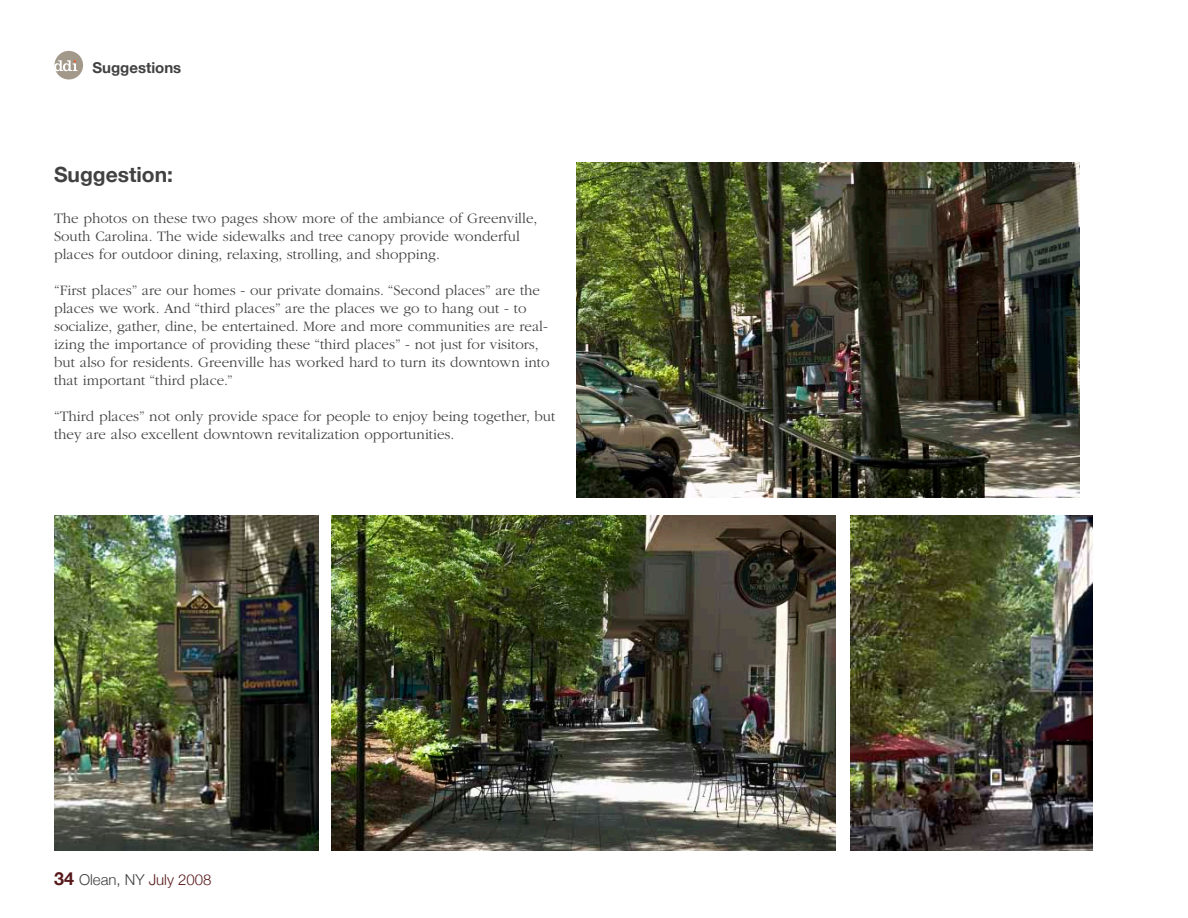
<style>
.page{position:relative;width:1188px;height:918px;background:#fff}
.page>*{position:absolute;margin:0;border:0;box-sizing:border-box;transform-origin:0 0}
.t1{font:700 21px "Helvetica Neue";color:#414142}
.t2{font:300 15px/18px "ITC Garamond Std";color:#414142}
.t3{font:300 15px "Helvetica Neue";color:#414142}
.t4{font:700 15px "Helvetica Neue";color:#414142}
.s1{font-weight:700;font-size:18px;color:#57181a}
.s2{color:#57181a}
</style>
<div class="page">
<div style="left:55px;top:51px;width:28px;height:29px;background:#a2998b;border-radius:50%"></div>
<svg style="left:54px;top:60px;width:23px;height:11px"></svg>
<img style="left:576px;top:162px;width:504px;height:335px">
<img style="left:54px;top:515px;width:264px;height:335px">
<img style="left:331px;top:515px;width:504px;height:335px">
<img style="left:850px;top:515px;width:243px;height:335px">
<p class="t4" style="left:92px;top:59px;width:90px">Suggestions</p>
<h1 class="t1" style="left:54px;top:162px;width:121px">Suggestion:</h1>
<p class="t2" style="left:54px;top:209px;width:485px">The photos on these two pages show more of the ambiance of Greenville,<br>South Carolina. The wide sidewalks and tree canopy provide wonderful places for outdoor dining, relaxing, strolling, and shopping.</p>
<p class="t2" style="left:54px;top:281px;width:497px">“First places” are our homes - our private domains. “Second places” are the places we work. And “third places” are the places we go to hang out - to socialize, gather, dine, be entertained. More and more communities are real&shy;izing the importance of providing these “third places” - not just for visitors, but also for residents. Greenville has worked hard to turn its downtown into that important “third place.”</p>
<p class="t2" style="left:54px;top:407px;width:503px">“Third places” not only provide space for people to enjoy being together, but they are also excellent downtown revitalization opportunities.</p>
<p class="t3" style="left:54px;top:871px;width:159px"><span class="s1">34</span> Olean, NY <span class="s2">July 2008</span></p>
</div>
